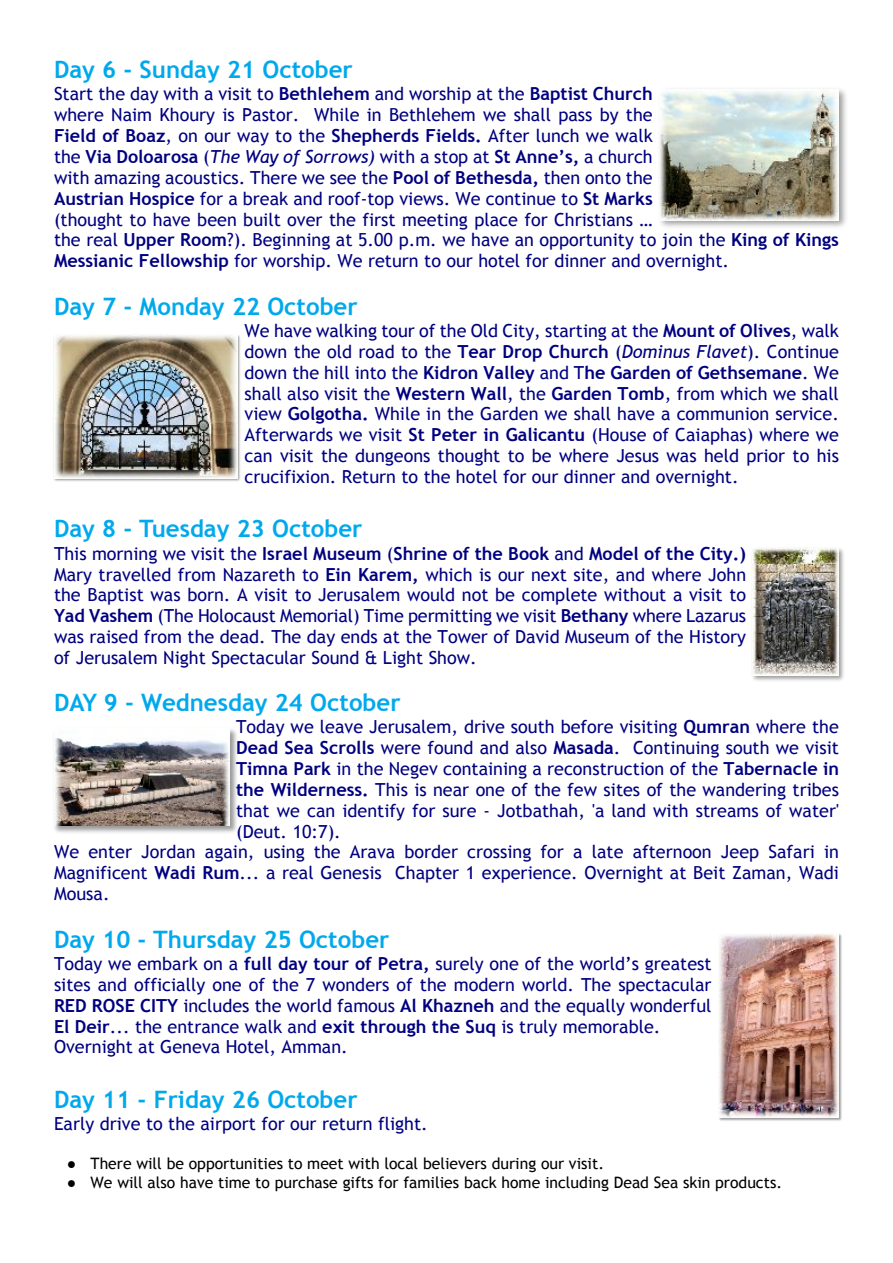
<style>
.page{position:relative;width:893px;height:1263px;background:#fff}
.page>*{position:absolute;margin:0;border:0;box-sizing:border-box;transform-origin:0 0}
.t1{font:700 24px "Trebuchet MS";color:#00a9ec}
.t2{font:18px/20.9px "Trebuchet MS";color:#000080}
.t3{font:15.75px "Trebuchet MS";color:#000}
.s1{font-weight:700}
.s2{font-style:italic}
.s3{font-family:"Times New Roman"}
</style>
<div class="page">
<img style="left:660px;top:89px;width:186px;height:138px">
<img style="left:659px;top:89px;width:180px;height:132px">
<img style="left:54px;top:335px;width:186px;height:146px">
<img style="left:54px;top:334px;width:184px;height:145px">
<img style="left:752px;top:548px;width:92px;height:133px">
<img style="left:753px;top:549px;width:86px;height:127px">
<img style="left:54px;top:729px;width:183px;height:104px">
<img style="left:54px;top:729px;width:175px;height:96px">
<img style="left:719px;top:934px;width:123px;height:187px">
<img style="left:718px;top:933px;width:121px;height:185px">
<h1 class="t1" style="left:54px;top:60px;width:300px">Day 6 - Sunday 21 October</h1>
<p class="t2" style="left:54px;top:85px;width:786px">Start the day with a visit to <span class="s1">Bethlehem</span> and worship at the <span class="s1">Baptist Church<br></span>where Naim Khoury is Pastor. While in Bethlehem we shall pass by the<br><span class="s1">Field of Boaz</span>, on our way to the <span class="s1">Shepherds Fields.</span> After lunch we walk<br>the <span class="s1">Via Doloarosa</span> (<span class="s2">The Way of Sorrows)</span> with a stop at <span class="s1">St Anne’s,</span> a church<br>with amazing acoustics. There we see the <span class="s1">Pool of Bethesda,</span> then onto the<br><span class="s1">Austrian Hospice</span> for a break and roof-top views. We continue to <span class="s1">St Marks<br></span>(thought to have been built over the first meeting place for Christians …<br>the real <span class="s1">Upper Room</span>?). Beginning at 5.00 p.m. we have an opportunity to join the <span class="s1">King of Kings Messianic Fellowship</span> for worship. We return to our hotel for dinner and overnight.</p>
<h1 class="t1" style="left:54px;top:297px;width:305px">Day 7 - Monday 22 October</h1>
<p class="t2" style="left:245px;top:322px;width:596px;text-align:justify">We have walking tour of the Old City, starting at the <span class="s1">Mount of Olives</span>, walk down the old road to the <span class="s1">Tear Drop Church</span> (<span class="s2">Dominus Flavet</span>). Continue down the hill into the <span class="s1">Kidron Valley</span> and T<span class="s1">he Garden of Gethsemane</span>. We shall also visit the <span class="s1">Western Wall</span>, the <span class="s1">Garden Tomb</span>, from which we shall view <span class="s1">Golgotha.</span> While in the Garden we shall have a communion service.<br>Afterwards we visit <span class="s1">St Peter in Galicantu</span> (House of Caiaphas) where we can visit the dungeons thought to be where Jesus was held prior to his crucifixion. Return to the hotel for our dinner and overnight.</p>
<h1 class="t1" style="left:54px;top:520px;width:310px">Day 8 - Tuesday 23 October</h1>
<p class="t2" style="left:54px;top:544px;width:694px;text-align:justify">This morning we visit the <span class="s1">Israel Museum</span> (<span class="s1">Shrine of the Book</span> and <span class="s1">Model of the City.)<br></span>Mary travelled from Nazareth to <span class="s1">Ein Karem,</span> which is our next site, and where John the Baptist was born. A visit to Jerusalem would not be complete without a visit to <span class="s1">Yad Vashem</span> (The Holocaust Memorial) Time permitting we visit <span class="s1">Bethany</span> where Lazarus was raised from the dead. The day ends at the Tower of David Museum of the History of Jerusalem Night Spectacular Sound &amp; Light Show.</p>
<h1 class="t1" style="left:54px;top:693px;width:348px">DAY 9 - Wednesday 24 October</h1>
<p class="t2" style="left:236px;top:718px;width:604px">Today we leave Jerusalem, drive south before visiting <span class="s1">Qumran</span> where the</p>
<p class="t2" style="left:236px;top:739px;width:604px"><span class="s1">Dead Sea Scrolls</span> were found and also <span class="s1">Masada</span>. Continuing south we visit</p>
<p class="t2" style="left:236px;top:760px;width:604px"><span class="s1">Timna Park</span> in the Negev containing a reconstruction of the <span class="s1">Tabernacle in</span></p>
<p class="t2" style="left:236px;top:781px;width:604px"><span class="s1">the Wilderness.</span> This is near one of the few sites of the wandering tribes</p>
<p class="t2" style="left:236px;top:801px;width:604px">that we can identify for sure - Jotbathah, 'a land with streams of water'</p>
<p class="t2" style="left:236px;top:822px;width:106px">(Deut. 10:7).</p>
<p class="t2" style="left:54px;top:843px;width:786px">We enter Jordan again, using the Arava border crossing for a late afternoon Jeep Safari in</p>
<p class="t2" style="left:54px;top:864px;width:786px">Magnificent <span class="s1">Wadi Rum</span>... a real Genesis Chapter 1 experience. Overnight at Beit Zaman, Wadi</p>
<p class="t2" style="left:54px;top:885px;width:57px">Mousa.</p>
<h1 class="t1" style="left:54px;top:930px;width:337px">Day 10 - Thursday 25 October</h1>
<p class="t2" style="left:54px;top:955px;width:659px">Today we embark on a <span class="s1">full day tour of Petra,</span> surely one of the world’s greatest sites and officially one of the 7 wonders of the modern world. The spectacular <span class="s1">RED ROSE CITY</span> includes the world famous <span class="s1">Al Khazneh</span> and the equally wonderful <span class="s1">El Deir</span>... the entrance walk and <span class="s1">exit through the Suq</span> is truly memorable.<br>Overnight at Geneva Hotel, Amman.</p>
<h1 class="t1" style="left:54px;top:1090px;width:305px">Day 11 - Friday 26 October</h1>
<p class="t2" style="left:54px;top:1115px;width:375px">Early drive to the airport for our return flight.</p>
<p class="t3" style="left:67px;top:1158px;width:539px"><span class="s3">●</span> There will be opportunities to meet with local believers during our visit.</p>
<p class="t3" style="left:67px;top:1176px;width:717px"><span class="s3">●</span> We will also have time to purchase gifts for families back home including Dead Sea skin products.</p>
</div>
